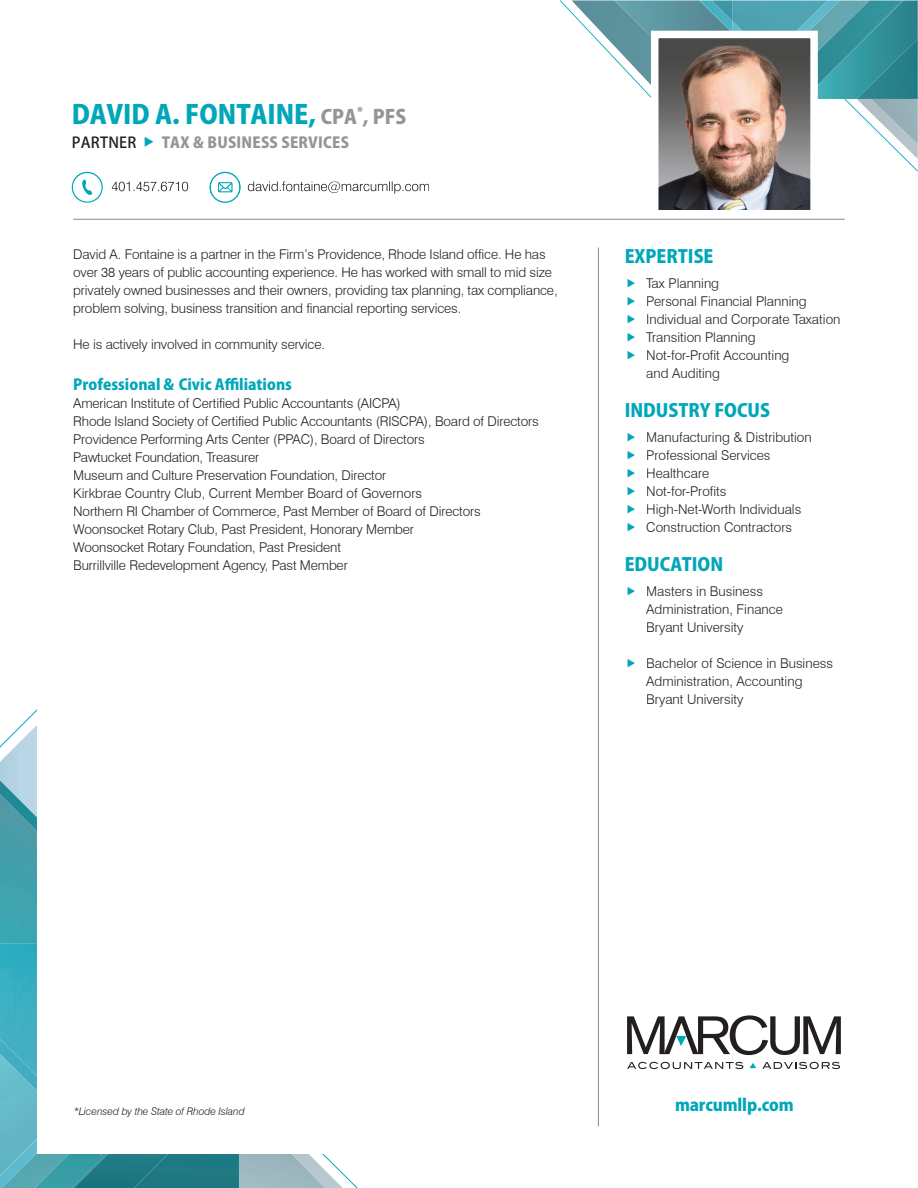
<style>
.page{position:relative;width:918px;height:1188px;background:#fff}
.page>*{position:absolute;margin:0;border:0;box-sizing:border-box;transform-origin:0 0}
.t1{font:800 25.95px "Koz Go Pro";color:#00a7b9}
.t2{font:800 18px "Koz Go Pro";color:#00a7b9}
.t3{font:800 16.5px "Koz Go Pro";letter-spacing:-.01em;color:#00a7b9}
.t4{font:800 15px "Koz Go Pro";color:#00a7b9}
.t5{font:800 15px "Koz Go Pro";letter-spacing:.015em;color:#939598}
.t6{font:300 13.5px/18px "Swiss 721 BT";letter-spacing:-.01em;color:#231f20}
.t7{font:italic 300 10.5px "Swiss 721 BT";letter-spacing:-.01em;color:#231f20}
.s1{font-size:19.5px;color:#939598}
.s2{font-weight:500;color:#231f20}
.s3{color:#00a7b9}
</style>
<div class="page">
<svg style="left:22px;top:709px;width:15px;height:15px"></svg>
<svg style="left:325px;top:1155px;width:33px;height:33px"></svg>
<img style="left:169px;top:1154px;width:156px;height:34px">
<img style="left:239px;top:1153px;width:1px;height:35px">
<img style="left:238px;top:1153px;width:1px;height:35px">
<img style="left:38px;top:1154px;width:34px;height:34px">
<div style="left:0;top:1091px;width:37px;height:47px;background:#65b8c8"></div>
<img style="left:0;top:1138px;width:38px;height:50px">
<img style="left:0;top:724px;width:37px;height:56px">
<svg style="left:72px;top:1154px;width:97px;height:34px;background:#237f88"></svg>
<img style="left:0;top:832px;width:37px;height:207px">
<img style="left:0;top:1039px;width:37px;height:52px">
<img style="left:0;top:780px;width:37px;height:52px">
<svg style="left:560px;top:0;width:358px;height:172px"></svg>
<img style="left:615px;top:0;width:84px;height:40px">
<img style="left:699px;top:0;width:141px;height:34px">
<hr style="left:73px;top:219px;width:772px;height:1px;background:#939598">
<svg style="left:627px;top:1062px;width:116px;height:7px"></svg>
<svg style="left:762px;top:1062px;width:78px;height:7px"></svg>
<svg style="left:627px;top:1015px;width:214px;height:40px"></svg>
<svg style="left:750px;top:1063px;width:6px;height:5px"></svg>
<hr style="left:598px;top:247px;width:1px;height:879px;background:#939598">
<img style="left:660px;top:40px;width:149px;height:168px">
<div style="left:651px;top:31px;width:167px;height:186px;border:8px solid #fff"></div>
<svg style="left:72px;top:172px;width:31px;height:31px"></svg>
<svg style="left:112px;top:172px;width:317px;height:31px"></svg>
<h1 class="t1" style="left:72px;top:97px;width:336px">DAVID A. FONTAINE, <span class="s1">CPA</span><sup>*</sup><span class="s1">, PFS</span></h1>
<p class="t5" style="left:72px;top:132px;width:279px"><span class="s2">PARTNER</span> <span class="s3">◆</span> TAX &amp; BUSINESS SERVICES</p>
<p class="t6" style="left:73px;top:245px;width:486px">David A. Fontaine is a partner in the Firm’s Providence, Rhode Island office. He has over 38 years of public accounting experience. He has worked with small to mid size privately owned businesses and their owners, providing tax planning, tax compliance, problem solving, business transition and financial reporting services.</p>
<p class="t6" style="left:73px;top:335px;width:253px">He is actively involved in community service.</p>
<p class="t4" style="left:73px;top:374px;width:220px">Professional &amp; Civic Affiliations</p>
<p class="t6" style="left:73px;top:394px;width:467px">American Institute of Certified Public Accountants (AICPA)<br>Rhode Island Society of Certified Public Accountants (RISCPA), Board of Directors Providence Performing Arts Center (PPAC), Board of Directors<br>Pawtucket Foundation, Treasurer<br>Museum and Culture Preservation Foundation, Director<br>Kirkbrae Country Club, Current Member Board of Governors<br>Northern RI Chamber of Commerce, Past Member of Board of Directors Woonsocket Rotary Club, Past President, Honorary Member<br>Woonsocket Rotary Foundation, Past President<br>Burrillville Redevelopment Agency, Past Member</p>
<h2 class="t2" style="left:625px;top:245px;width:90px">EXPERTISE</h2>
<p class="t6" style="left:646px;top:274px;width:196px">Tax Planning<br>Personal Financial Planning<br>Individual and Corporate Taxation<br>Transition Planning<br>Not-for-Profit Accounting<br>and Auditing</p>
<h2 class="t2" style="left:625px;top:399px;width:147px">INDUSTRY FOCUS</h2>
<p class="t6" style="left:646px;top:428px;width:167px">Manufacturing &amp; Distribution<br>Professional Services<br>Healthcare<br>Not-for-Profits<br>High-Net-Worth Individuals<br>Construction Contractors</p>
<h2 class="t2" style="left:625px;top:553px;width:100px">EDUCATION</h2>
<p class="t6" style="left:646px;top:582px;width:138px">Masters in Business<br>Administration, Finance<br>Bryant University</p>
<p class="t6" style="left:646px;top:654px;width:188px">Bachelor of Science in Business<br>Administration, Accounting<br>Bryant University</p>
<p class="t7" style="left:74px;top:1105px;width:173px">*Licensed by the State of Rhode Island</p>
<p class="t3" style="left:675px;top:1094px;width:120px">marcumllp.com</p>
</div>
